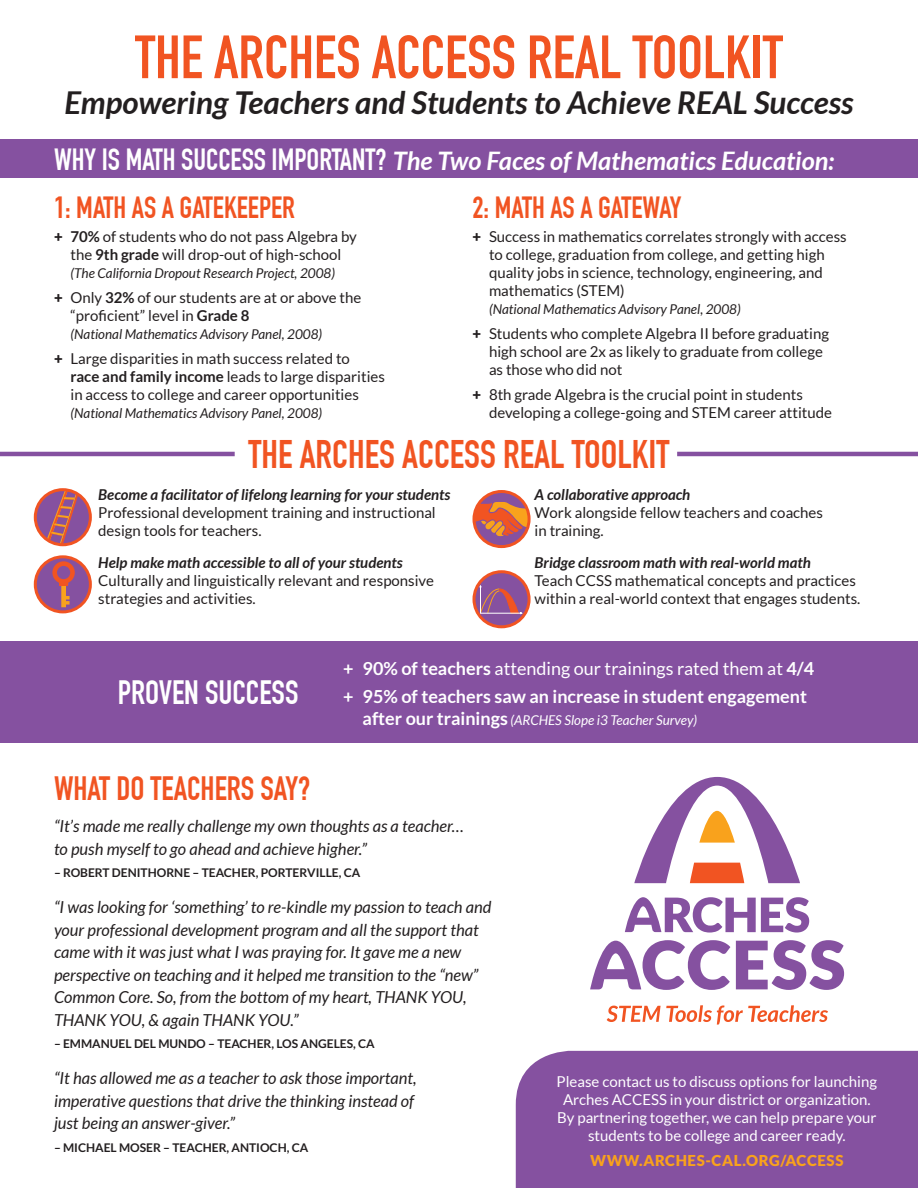
<style>
.page{position:relative;width:918px;height:1188px;background:#fff}
.page>*{position:absolute;margin:0;border:0;box-sizing:border-box;transform-origin:0 0}
.t1{font:700 60px "DIN Condensed";color:#f15422}
.t2{font:700 39px "DIN Condensed";color:#f15422}
.t3{font:700 33px "DIN Condensed";color:#f15422}
.t4{font:700 33px "DIN Condensed";color:#fff}
.t5{font:italic 700 31.5px "Lato";color:#231f20}
.t6{font:700 30px "DIN Condensed";color:#f15422}
.t7{font:italic 700 25.5px "Lato";color:#fff}
.t8{font:700 18px/28.3px "Lato";color:#fff}
.t9{font:italic 16.5px/22.5px "Lato";color:#231f20}
.t10{font:15px/18px "Lato";color:#231f20}
.t11{font:15px/18px "Lato";color:#fff;text-align:center}
.t12{font:italic 700 15px "Lato";color:#231f20}
.t13{font:900 15px "Lato";letter-spacing:.04em;color:#f9a21c}
.t14{font:italic 13.5px "Lato";color:#231f20}
.t15{font:italic 13.5px "Lato";color:#fff}
.t16{font:700 12px "Lato";color:#231f20}
.s1{font-family:"DIN Condensed";font-style:normal;font-size:30px}
.s2{font-weight:900}
.s3{font-weight:700}
.s4{font-weight:400}
.s5{font-weight:700;font-style:normal;font-size:18px}
</style>
<div class="page">
<div style="left:516px;top:1051px;width:402px;height:137px;background:#8551a0"></div>
<div style="left:0;top:139px;width:918px;height:39px;background:#8551a0"></div>
<div style="left:0;top:642px;width:918px;height:101px;background:#8551a0"></div>
<svg style="left:607px;top:1005px;width:221px;height:20px"></svg>
<svg style="left:634px;top:777px;width:166px;height:106px"></svg>
<svg style="left:625px;top:897px;width:184px;height:36px"></svg>
<svg style="left:736px;top:940px;width:108px;height:50px"></svg>
<svg style="left:590px;top:940px;width:140px;height:50px"></svg>
<hr style="left:0;top:452px;width:235px;height:4px;background:#8551a0">
<hr style="left:677px;top:452px;width:241px;height:4px;background:#8551a0">
<svg style="left:35px;top:557px;width:55px;height:55px"></svg>
<svg style="left:52px;top:561px;width:23px;height:46px"></svg>
<div style="left:34px;top:555px;width:58px;height:58px;border:3px solid #f15422;border-radius:50%"></div>
<svg style="left:474px;top:572px;width:55px;height:55px"></svg>
<svg style="left:480px;top:585px;width:42px;height:29px"></svg>
<div style="left:472px;top:570px;width:59px;height:58px;border:3px solid #f15422;border-radius:50%"></div>
<svg style="left:474px;top:492px;width:55px;height:55px"></svg>
<svg style="left:476px;top:502px;width:51px;height:34px;background:#d56c44"></svg>
<div style="left:472px;top:490px;width:59px;height:58px;border:3px solid #f15422;border-radius:50%"></div>
<svg style="left:35px;top:490px;width:55px;height:55px"></svg>
<svg style="left:46px;top:490px;width:33px;height:55px;background:#a75f7e"></svg>
<div style="left:34px;top:488px;width:58px;height:58px;border:3px solid #f15422;border-radius:50%"></div>
<h1 class="t1" style="left:135px;top:35px;width:649px">THE ARCHES ACCESS REAL TOOLKIT</h1>
<h3 class="t5" style="left:64px;top:83px;width:791px">Empowering Teachers and Students to Achieve REAL Success</h3>
<h3 class="t7" style="left:54px;top:144px;width:782px"><span class="s1">WHY IS MATH SUCCESS IMPORTANT?</span> The Two Faces of Mathematics Education:</h3>
<h3 class="t6" style="left:54px;top:196px;width:243px">1: MATH AS A GATEKEEPER</h3>
<p class="t10" style="left:54px;top:228px;width:304px;text-align:center"><span class="s2">+</span> <span class="s3">70%</span> of students who do not pass Algebra by the <span class="s3">9th grade</span> will drop-out of high-school</p>
<p class="t14" style="left:70px;top:265px;width:266px">(The California Dropout Research Project, 2008)</p>
<p class="t10" style="left:70px;top:288px;width:292px;text-indent:-16px"><span class="s2">+</span> Only <span class="s3">32%</span> of our students are at or above the “proficient” level in <span class="s3">Grade 8</span></p>
<p class="t14" style="left:70px;top:326px;width:253px">(National Mathematics Advisory Panel, 2008)</p>
<p class="t10" style="left:70px;top:349px;width:316px;text-indent:-16px"><span class="s2">+</span> Large disparities in math success related to<br><span class="s3">race and family income</span> leads to large disparities in access to college and career opportunities</p>
<p class="t14" style="left:70px;top:405px;width:253px">(National Mathematics Advisory Panel, 2008)</p>
<h3 class="t6" style="left:472px;top:196px;width:211px">2: MATH AS A GATEWAY</h3>
<p class="t10" style="left:489px;top:228px;width:359px;text-indent:-16px"><span class="s2">+</span> Success in mathematics correlates strongly with access to college, graduation from college, and getting high quality jobs in science, technology, engineering, and mathematics (STEM)</p>
<p class="t14" style="left:489px;top:301px;width:253px">(National Mathematics Advisory Panel, 2008)</p>
<p class="t10" style="left:489px;top:324px;width:342px;text-indent:-16px"><span class="s2">+</span> Students who complete Algebra II before graduating high school are 2x as likely to graduate from college as those who did not</p>
<p class="t10" style="left:489px;top:385px;width:345px;text-indent:-16px"><span class="s2">+</span> 8th grade Algebra is the crucial point in students developing a college-going and STEM career attitude</p>
<h2 class="t2" style="left:249px;top:440px;width:422px">THE ARCHES ACCESS REAL TOOLKIT</h2>
<p class="t12" style="left:98px;top:485px;width:354px">Become a facilitator of lifelong learning for your students</p>
<p class="t10" style="left:98px;top:503px;width:339px">Professional development training and instructional design tools for teachers.</p>
<p class="t12" style="left:98px;top:553px;width:306px">Help make math accessible to all of your students</p>
<p class="t10" style="left:98px;top:571px;width:337px">Culturally and linguistically relevant and responsive strategies and activities.</p>
<p class="t12" style="left:535px;top:485px;width:157px">A collaborative approach</p>
<p class="t10" style="left:535px;top:503px;width:290px">Work alongside fellow teachers and coaches in training.</p>
<p class="t12" style="left:535px;top:553px;width:278px">Bridge classroom math with real-world math</p>
<p class="t10" style="left:535px;top:571px;width:327px">Teach CCSS mathematical concepts and practices within a real-world context that engages students.</p>
<h3 class="t4" style="left:118px;top:681px;width:182px">PROVEN SUCCESS</h3>
<p class="t8" style="left:343px;top:654px;width:473px">+ 90% of teachers <span class="s4">attending our trainings rated them at</span> 4/4 + 95% of teachers saw an increase in student engagement</p>
<p class="t15" style="left:363px;top:712px;width:336px"><span class="s5">after our trainings</span> (ARCHES Slope i3 Teacher Survey)</p>
<h3 class="t3" style="left:54px;top:777px;width:258px">WHAT DO TEACHERS SAY?</h3>
<p class="t9" style="left:54px;top:814px;width:411px">“It’s made me really challenge my own thoughts as a teacher… to push myself to go ahead and achieve higher.”</p>
<p class="t16" style="left:54px;top:865px;width:308px">– ROBERT DENITHORNE – TEACHER, PORTERVILLE, CA</p>
<p class="t9" style="left:54px;top:895px;width:439px">“I was looking for ‘something’ to re-kindle my passion to teach and your professional development program and all the support that came with it was just what I was praying for. It gave me a new perspective on teaching and it helped me transition to the “new” Common Core. So, from the bottom of my heart, THANK YOU, THANK YOU, &amp; again THANK YOU.”</p>
<p class="t16" style="left:54px;top:1036px;width:322px">– EMMANUEL DEL MUNDO – TEACHER, LOS ANGELES, CA</p>
<p class="t9" style="left:54px;top:1066px;width:364px">“It has allowed me as a teacher to ask those important, imperative questions that drive the thinking instead of just being an answer-giver.”</p>
<p class="t16" style="left:54px;top:1140px;width:256px">– MICHAEL MOSER – TEACHER, ANTIOCH, CA</p>
<p class="t11" style="left:557px;top:1072px;width:322px">Please contact us to discuss options for launching Arches ACCESS in your district or organization.<br>By partnering together, we can help prepare your students to be college and career ready.</p>
<p class="t13" style="left:590px;top:1151px;width:255px">WWW.ARCHES-CAL.ORG/ACCESS</p>
</div>
